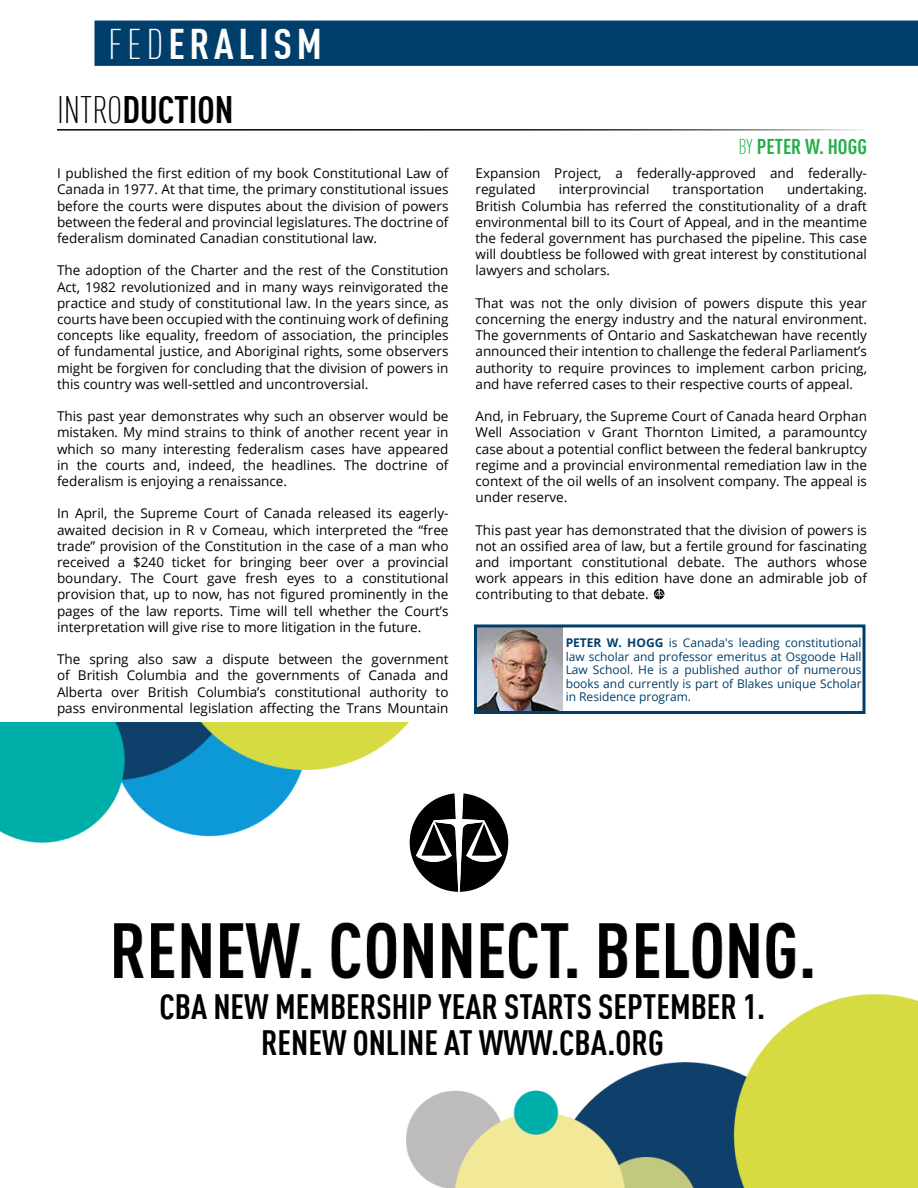
<style>
.page{position:relative;width:918px;height:1188px;background:#fff}
.page>*{position:absolute;margin:0;border:0;box-sizing:border-box;transform-origin:0 0}
.t1{font:700 condensed 42px "DIN Offc";letter-spacing:.11em;color:#fff}
.t2{font:700 condensed 37.5px "DIN Offc";color:#000}
.t3{font:700 condensed 34.5px/36px "DIN Offc";color:#000;text-align:center}
.t4{font:700 condensed 21px "DIN Offc";color:#23ae49}
.t5{font:13.5px/16.2px "Open Sans";color:#000;text-align:justify}
.t6{font:12px/13.5px "Open Sans";color:#003e6b;text-align:justify}
.s1{font-weight:300}
.s2{font-weight:700}
</style>
<div class="page">
<div style="left:95px;top:21px;width:822px;height:44px;background:#003e6b"></div>
<div style="left:94px;top:21px;width:824px;height:45px;border:2px solid #003e6b"></div>
<img style="left:0;top:723px;width:918px;height:465px">
<svg style="left:410px;top:793px;width:98px;height:99px"></svg>
<div style="left:197px;top:986px;width:539px;height:34px;background:#fff"></div>
<img style="left:478px;top:628px;width:84px;height:82px">
<svg style="left:654px;top:589px;width:10px;height:10px"></svg>
<hr style="left:57px;top:129px;width:810px;height:2px;background:#000">
<div style="left:474px;top:624px;width:392px;height:90px;border:3px solid #003e6b"></div>
<h1 class="t1" style="left:108px;top:18px;width:215px"><span class="s1">FED</span>ERALISM</h1>
<h2 class="t2" style="left:57px;top:87px;width:178px"><span class="s1">INTRO</span>DUCTION</h2>
<p class="t5" style="left:57px;top:165px;width:393px">I published the first edition of my book Constitutional Law of Canada in 1977. At that time, the primary constitutional issues before the courts were disputes about the division of powers between the federal and provincial legislatures. The doctrine of federalism dominated Canadian constitutional law.</p>
<p class="t5" style="left:57px;top:262px;width:393px">The adoption of the Charter and the rest of the Constitution Act, 1982 revolutionized and in many ways reinvigorated the practice and study of constitutional law. In the years since, as courts have been occupied with the continuing work of defining concepts like equality, freedom of association, the principles of fundamental justice, and Aboriginal rights, some observers might be forgiven for concluding that the division of powers in this country was well-settled and uncontroversial.</p>
<p class="t5" style="left:57px;top:408px;width:393px">This past year demonstrates why such an observer would be mistaken. My mind strains to think of another recent year in which so many interesting federalism cases have appeared in the courts and, indeed, the headlines. The doctrine of federalism is enjoying a renaissance.</p>
<p class="t5" style="left:57px;top:505px;width:393px">In April, the Supreme Court of Canada released its eagerly&shy;awaited decision in R v Comeau, which interpreted the “free trade” provision of the Constitution in the case of a man who received a $240 ticket for bringing beer over a provincial boundary. The Court gave fresh eyes to a constitutional provision that, up to now, has not figured prominently in the pages of the law reports. Time will tell whether the Court’s interpretation will give rise to more litigation in the future.</p>
<p class="t5" style="left:57px;top:651px;width:393px">The spring also saw a dispute between the government of British Columbia and the governments of Canada and Alberta over British Columbia’s constitutional authority to pass environmental legislation affecting the Trans Mountain</p>
<h3 class="t4" style="left:738px;top:134px;width:130px"><span class="s1">BY</span> PETER W. HOGG</h3>
<p class="t5" style="left:476px;top:165px;width:393px">Expansion Project, a federally-approved and federally&shy;regulated</p>
<p class="t5" style="left:476px;top:181px;width:393px;text-indent:312px">undertaking.<br>British Columbia has referred the constitutionality of a draft environmental bill to its Court of Appeal, and in the meantime the federal government has purchased the pipeline. This case will doubtless be followed with great interest by constitutional lawyers and scholars.</p>
<p class="t5" style="left:476px;top:295px;width:393px">That was not the only division of powers dispute this year concerning the energy industry and the natural environment.<br>The governments of Ontario and Saskatchewan have recently announced their intention to challenge the federal Parliament’s authority to require provinces to implement carbon pricing, and have referred cases to their respective courts of appeal.</p>
<p class="t5" style="left:476px;top:408px;width:393px">And, in February, the Supreme Court of Canada heard Orphan Well Association v Grant Thornton Limited, a paramountcy case about a potential conflict between the federal bankruptcy regime and a provincial environmental remediation law in the context of the oil wells of an insolvent company. The appeal is under reserve.</p>
<p class="t5" style="left:476px;top:521px;width:393px">This past year has demonstrated that the division of powers is not an ossified area of law, but a fertile ground for fascinating and important constitutional debate. The authors whose work appears in this edition have done an admirable job of contributing to that debate.</p>
<p class="t5" style="left:559px;top:181px;width:92px">interprovincial</p>
<p class="t5" style="left:673px;top:181px;width:93px">transportation</p>
<p class="t6" style="left:566px;top:636px;width:297px"><span class="s2">PETER W. HOGG</span> is Canada's leading constitutional law scholar and professor emeritus at Osgoode Hall Law School. He is a published author of numerous books and currently is part of Blakes unique Scholar in Residence program.</p>
<h3 class="t3" style="left:160px;top:988px;width:607px">CBA NEW MEMBERSHIP YEAR STARTS SEPTEMBER 1.<br>RENEW ONLINE AT WWW.CBA.ORG</h3>
</div>
